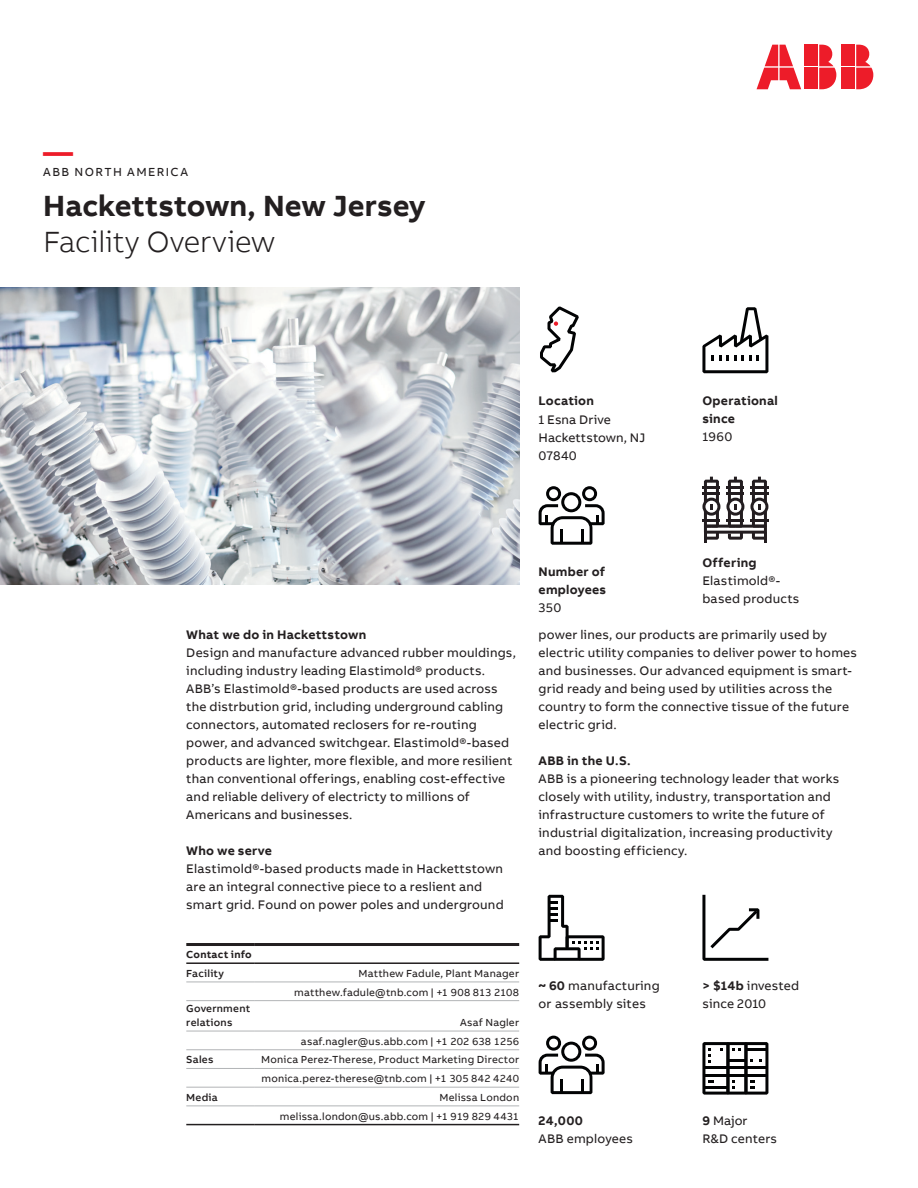
<style>
.page{position:relative;width:918px;height:1188px;background:#fff}
.page>*{position:absolute;margin:0;border:0;box-sizing:border-box;transform-origin:0 0}
.Headline_M_20pt_24pt{font:700 30px "AB Bvoice";color:#231f20}
.Subheadline_M_20pt_2{font:300 30px "AB Bvoice";letter-spacing:-.005em;color:#231f20}
.Headline_M_20pt_24pt-2{font:700 30px "AB Bvoice";color:#ed1c29}
.Copytext_8_5pt_12pt{font:12.75px/18px "AB Bvoice";letter-spacing:.015em;color:#231f20}
.Paragraph_Title_8_5p{font:12.75px/18px "AB Bvoice";letter-spacing:.015em;color:#231f20}
.Paragraph_Title_8_5p-2{font:700 12.75px/18px "AB Bvoice";letter-spacing:.02em;color:#231f20}
.Copytext_8_5pt_12pt-2{font:700 12.75px "AB Bvoice";letter-spacing:.015em;color:#231f20}
.Category_M_8pt_9_6pt{font:12px "AB Bvoice";letter-spacing:.12em;color:#231f20}
.Table_Content_Right{font:10.5px "AB Bvoice";letter-spacing:.02em;color:#231f20}
.Table_Content_Left_7{font:500 10.5px/13.5px "AB Bvoice";letter-spacing:.025em;color:#231f20}
.Table_Title_Left_7pt{font:700 10.5px "AB Bvoice";letter-spacing:.02em;color:#231f20}
.s1{font-weight:700}
</style>
<div class="page">
<img style="left:0;top:288px;width:519px;height:296px">
<div style="left:842px;top:45px;width:13px;height:21px;background:#ed1c29"></div>
<div style="left:842px;top:68px;width:13px;height:21px;background:#ed1c29"></div>
<svg style="left:856px;top:45px;width:17px;height:44px"></svg>
<svg style="left:757px;top:45px;width:44px;height:44px"></svg>
<div style="left:805px;top:45px;width:13px;height:21px;background:#ed1c29"></div>
<div style="left:805px;top:68px;width:13px;height:21px;background:#ed1c29"></div>
<svg style="left:819px;top:45px;width:17px;height:44px"></svg>
<hr style="left:186px;top:962px;width:69px;height:2px;background:#231f20">
<hr style="left:255px;top:962px;width:264px;height:2px;background:#231f20">
<hr style="left:186px;top:943px;width:69px;height:3px;background:#231f20">
<hr style="left:255px;top:943px;width:264px;height:3px;background:#231f20">
<hr style="left:186px;top:1124px;width:69px;height:1px;background:#231f20">
<hr style="left:255px;top:1124px;width:264px;height:1px;background:#231f20">
<hr style="left:186px;top:982px;width:69px;height:1px;background:#b2b4b6">
<hr style="left:255px;top:982px;width:264px;height:1px;background:#b2b4b6">
<hr style="left:186px;top:1000px;width:69px;height:1px;background:#b2b4b6">
<hr style="left:255px;top:1000px;width:264px;height:1px;background:#b2b4b6">
<hr style="left:186px;top:1031px;width:69px;height:1px;background:#b2b4b6">
<hr style="left:255px;top:1031px;width:264px;height:1px;background:#b2b4b6">
<hr style="left:186px;top:1049px;width:69px;height:1px;background:#b2b4b6">
<hr style="left:255px;top:1049px;width:264px;height:1px;background:#b2b4b6">
<hr style="left:186px;top:1068px;width:69px;height:1px;background:#b2b4b6">
<hr style="left:255px;top:1068px;width:264px;height:1px;background:#b2b4b6">
<hr style="left:186px;top:1087px;width:69px;height:1px;background:#b2b4b6">
<hr style="left:255px;top:1087px;width:264px;height:1px;background:#b2b4b6">
<hr style="left:186px;top:1106px;width:69px;height:1px;background:#b2b4b6">
<hr style="left:255px;top:1106px;width:264px;height:1px;background:#b2b4b6">
<svg style="left:702px;top:477px;width:66px;height:66px"></svg>
<svg style="left:539px;top:1036px;width:66px;height:58px"></svg>
<svg style="left:702px;top:895px;width:66px;height:66px"></svg>
<svg style="left:702px;top:1042px;width:66px;height:53px"></svg>
<svg style="left:539px;top:895px;width:66px;height:66px"></svg>
<svg style="left:539px;top:486px;width:66px;height:59px"></svg>
<svg style="left:702px;top:307px;width:66px;height:66px"></svg>
<svg style="left:540px;top:307px;width:39px;height:65px"></svg>
<p class="Headline_M_20pt_24pt-2" style="left:43px;top:132px;width:31px">—</p>
<p class="Category_M_8pt_9_6pt" style="left:43px;top:165px;width:146px">ABB NORTH AMERICA</p>
<p class="Headline_M_20pt_24pt" style="left:43px;top:186px;width:384px">Hackettstown, New Jersey</p>
<p class="Subheadline_M_20pt_2" style="left:43px;top:224px;width:233px">Facility Overview</p>
<p class="Paragraph_Title_8_5p-2" style="left:539px;top:391px;width:57px">Location</p>
<p class="Copytext_8_5pt_12pt" style="left:539px;top:411px;width:74px">1 Esna Drive</p>
<p class="Copytext_8_5pt_12pt" style="left:539px;top:429px;width:108px">Hackettstown, NJ<br>07840</p>
<p class="Paragraph_Title_8_5p-2" style="left:702px;top:391px;width:77px">Operational since</p>
<p class="Paragraph_Title_8_5p" style="left:702px;top:427px;width:31px">1960</p>
<p class="Copytext_8_5pt_12pt-2" style="left:186px;top:626px;width:181px">What we do in Hackettstown</p>
<p class="Copytext_8_5pt_12pt" style="left:186px;top:643px;width:331px">Design and manufacture advanced rubber mouldings, including industry leading Elastimold® products.<br>ABB’s Elastimold®-based products are used across the distrbution grid, including underground cabling connectors, automated reclosers for re-routing power, and advanced switchgear. Elastimold®-based products are lighter, more flexible, and more resilient than conventional offerings, enabling cost-effective and reliable delivery of electricty to millions of Americans and businesses.</p>
<p class="Paragraph_Title_8_5p-2" style="left:186px;top:841px;width:87px">Who we serve</p>
<p class="Copytext_8_5pt_12pt" style="left:186px;top:859px;width:319px">Elastimold®-based products made in Hackettstown are an integral connective piece to a reslient and smart grid. Found on power poles and underground</p>
<p class="Table_Title_Left_7pt" style="left:186px;top:948px;width:67px">Contact info</p>
<p class="Table_Content_Left_7" style="left:186px;top:967px;width:39px">Facility</p>
<p class="Table_Content_Right" style="left:358px;top:967px;width:162px">Matthew Fadule, Plant Manager</p>
<p class="Table_Content_Right" style="left:294px;top:986px;width:226px">matthew.fadule@tnb.com | +1 908 813 2108</p>
<p class="Table_Content_Left_7" style="left:186px;top:1002px;width:65px">Government relations</p>
<p class="Table_Content_Right" style="left:460px;top:1016px;width:61px">Asaf Nagler</p>
<p class="Table_Content_Right" style="left:301px;top:1035px;width:220px">asaf.nagler@us.abb.com | +1 202 638 1256</p>
<p class="Table_Content_Left_7" style="left:186px;top:1053px;width:29px">Sales</p>
<p class="Table_Content_Right" style="left:261px;top:1053px;width:259px">Monica Perez-Therese, Product Marketing Director</p>
<p class="Table_Content_Right" style="left:261px;top:1072px;width:259px">monica.perez-therese@tnb.com | +1 305 842 4240</p>
<p class="Table_Content_Left_7" style="left:186px;top:1091px;width:33px">Media</p>
<p class="Table_Content_Right" style="left:440px;top:1091px;width:81px">Melissa London</p>
<p class="Table_Content_Right" style="left:280px;top:1110px;width:241px">melissa.london@us.abb.com | +1 919 829 4431</p>
<p class="Paragraph_Title_8_5p-2" style="left:539px;top:562px;width:69px">Number of employees</p>
<p class="Copytext_8_5pt_12pt" style="left:539px;top:598px;width:24px">350</p>
<p class="Paragraph_Title_8_5p-2" style="left:702px;top:553px;width:56px">Offering</p>
<p class="Paragraph_Title_8_5p" style="left:702px;top:571px;width:99px">Elastimold®- based products</p>
<p class="Copytext_8_5pt_12pt" style="left:539px;top:625px;width:320px">power lines, our products are primarily used by electric utility companies to deliver power to homes and businesses. Our advanced equipment is smart&shy;grid ready and being used by utilities across the country to form the connective tissue of the future electric grid.</p>
<p class="Paragraph_Title_8_5p-2" style="left:539px;top:751px;width:93px">ABB in the U.S.</p>
<p class="Copytext_8_5pt_12pt" style="left:539px;top:769px;width:302px">ABB is a pioneering technology leader that works closely with utility, industry, transportation and infrastructure customers to write the future of industrial digitalization, increasing productivity and boosting efficiency.</p>
<p class="Paragraph_Title_8_5p" style="left:539px;top:976px;width:123px"><span class="s1">~ 60</span> manufacturing or assembly sites</p>
<p class="Paragraph_Title_8_5p" style="left:539px;top:1111px;width:96px"><span class="s1">24,000<br></span>ABB employees</p>
<p class="Paragraph_Title_8_5p" style="left:702px;top:976px;width:98px"><span class="s1">&gt; $14b</span> invested since 2010</p>
<p class="Paragraph_Title_8_5p" style="left:702px;top:1111px;width:76px"><span class="s1">9</span> Major<br>R&amp;D centers</p>
</div>
